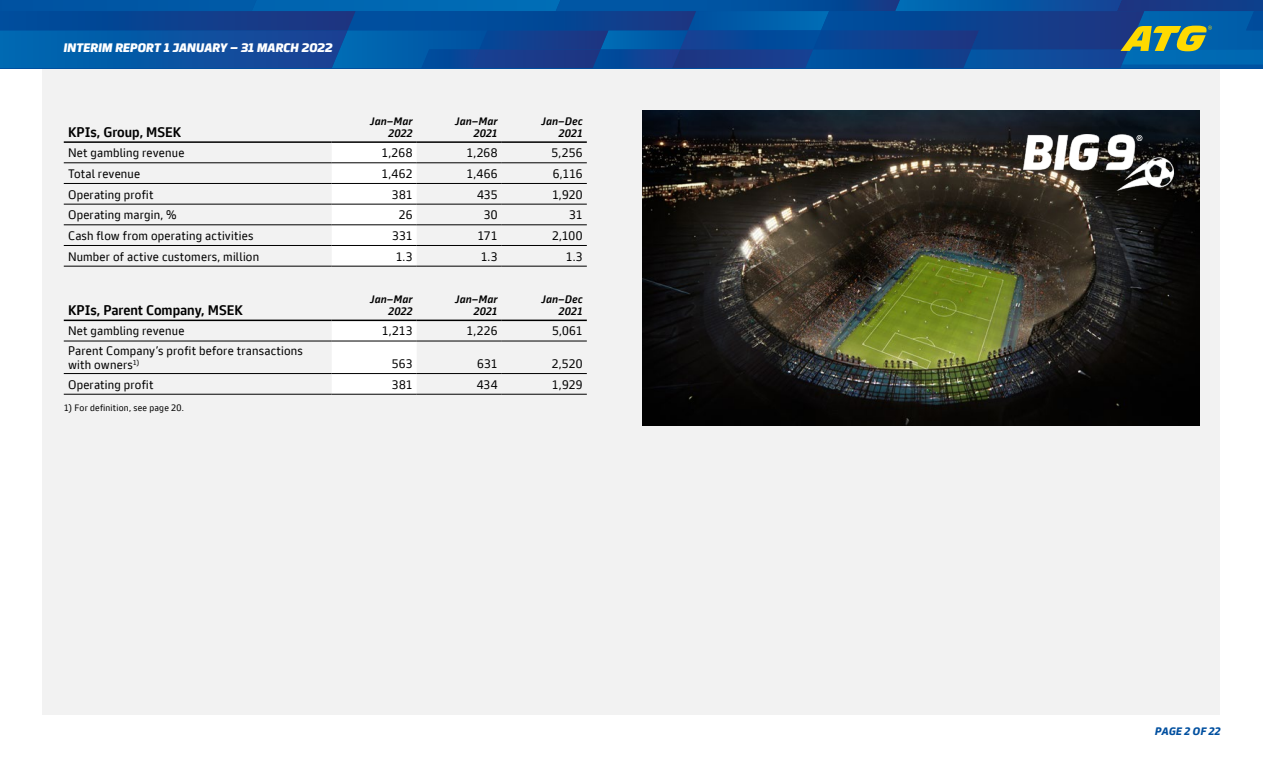
<style>
.page{position:relative;width:1263px;height:766px;background:#fff}
.page>*{position:absolute;margin:0;border:0;box-sizing:border-box;transform-origin:0 0}
.Topp_vänster{font:700 13.5px "ATG Text Office";color:#000}
.Tabell_bröd{font:12px/14.4px "ATG Text Office";letter-spacing:.015em;color:#000}
.Tabell_siffra{font:12px "ATG Text Office";letter-spacing:.025em;color:#000}
.t1{font:12px "ATG Rubrik Office";letter-spacing:.005em;color:#fff}
.Topp_höger{font:italic 700 10.5px/12px "ATG Text Office";letter-spacing:.02em;color:#000;text-align:right}
.t2{font:italic 800 10.5px "ATG Text Office";letter-spacing:.02em;color:#004f9f}
.Tabell_fotnot{font:9px "ATG Text Office";letter-spacing:.025em;color:#000}
</style>
<div class="page">
<div style="left:43px;top:64px;width:1177px;height:650px;background:#f2f2f2"></div>
<svg style="left:0;top:0;width:1263px;height:68px;background:#0c4f99"></svg>
<div style="left:332px;top:143px;width:85px;height:123px;background:#fff"></div>
<hr style="left:417px;top:141px;width:85px;height:2px;background:#000">
<hr style="left:332px;top:162px;width:85px;height:1px;background:#000">
<hr style="left:417px;top:162px;width:85px;height:1px;background:#000">
<hr style="left:332px;top:183px;width:85px;height:1px;background:#000">
<hr style="left:417px;top:183px;width:85px;height:1px;background:#000">
<hr style="left:64px;top:204px;width:268px;height:1px;background:#000">
<hr style="left:332px;top:204px;width:85px;height:1px;background:#000">
<hr style="left:417px;top:204px;width:85px;height:1px;background:#000">
<hr style="left:502px;top:162px;width:85px;height:1px;background:#000">
<hr style="left:502px;top:183px;width:85px;height:1px;background:#000">
<hr style="left:502px;top:204px;width:85px;height:1px;background:#000">
<hr style="left:502px;top:224px;width:85px;height:1px;background:#000">
<hr style="left:502px;top:245px;width:85px;height:1px;background:#000">
<hr style="left:64px;top:224px;width:268px;height:1px;background:#000">
<hr style="left:332px;top:224px;width:85px;height:1px;background:#000">
<hr style="left:417px;top:224px;width:85px;height:1px;background:#000">
<hr style="left:64px;top:245px;width:268px;height:1px;background:#000">
<hr style="left:332px;top:245px;width:85px;height:1px;background:#000">
<hr style="left:417px;top:245px;width:85px;height:1px;background:#000">
<hr style="left:417px;top:266px;width:85px;height:1px;background:#000">
<hr style="left:64px;top:162px;width:268px;height:1px;background:#000">
<hr style="left:64px;top:183px;width:268px;height:1px;background:#000">
<hr style="left:332px;top:266px;width:85px;height:1px;background:#000">
<hr style="left:502px;top:266px;width:85px;height:1px;background:#000">
<hr style="left:64px;top:266px;width:268px;height:1px;background:#000">
<hr style="left:502px;top:141px;width:85px;height:2px;background:#000">
<hr style="left:332px;top:141px;width:85px;height:2px;background:#000">
<hr style="left:64px;top:141px;width:268px;height:2px;background:#000">
<div style="left:332px;top:321px;width:85px;height:73px;background:#fff"></div>
<hr style="left:64px;top:319px;width:268px;height:2px;background:#000">
<hr style="left:417px;top:319px;width:85px;height:2px;background:#000">
<hr style="left:332px;top:340px;width:85px;height:1px;background:#000">
<hr style="left:64px;top:340px;width:268px;height:1px;background:#000">
<hr style="left:417px;top:340px;width:85px;height:1px;background:#000">
<hr style="left:502px;top:340px;width:85px;height:1px;background:#000">
<hr style="left:64px;top:373px;width:268px;height:1px;background:#000">
<hr style="left:332px;top:373px;width:85px;height:1px;background:#000">
<hr style="left:417px;top:373px;width:85px;height:1px;background:#000">
<hr style="left:502px;top:373px;width:85px;height:1px;background:#000">
<hr style="left:64px;top:394px;width:268px;height:1px;background:#000">
<hr style="left:417px;top:394px;width:85px;height:1px;background:#000">
<hr style="left:332px;top:394px;width:85px;height:1px;background:#000">
<hr style="left:502px;top:394px;width:85px;height:1px;background:#000">
<hr style="left:502px;top:319px;width:85px;height:2px;background:#000">
<hr style="left:332px;top:319px;width:85px;height:2px;background:#000">
<img style="left:642px;top:111px;width:557px;height:314px">
<img style="left:1023px;top:135px;width:151px;height:55px">
<p class="t1" style="left:64px;top:41px;width:270px">INTERIM REPORT 1 JANUARY – 31 MARCH 2022</p>
<p class="Topp_vänster" style="left:68px;top:123px;width:115px">KPIs, Group, MSEK</p>
<p class="Topp_höger" style="left:370px;top:115px;width:44px">Jan–Mar<br>2022</p>
<p class="Topp_höger" style="left:455px;top:115px;width:44px">Jan–Mar<br>2021</p>
<p class="Topp_höger" style="left:541px;top:115px;width:43px">Jan–Dec<br>2021</p>
<p class="Tabell_bröd" style="left:68px;top:146px;width:118px">Net gambling revenue</p>
<p class="Tabell_siffra" style="left:381px;top:146px;width:33px">1,268</p>
<p class="Tabell_bröd" style="left:466px;top:146px;width:33px">1,268</p>
<p class="Tabell_siffra" style="left:552px;top:146px;width:32px">5,256</p>
<p class="Tabell_bröd" style="left:68px;top:166px;width:74px">Total revenue</p>
<p class="Tabell_siffra" style="left:381px;top:166px;width:32px">1,462</p>
<p class="Tabell_bröd" style="left:466px;top:166px;width:33px">1,466</p>
<p class="Tabell_siffra" style="left:553px;top:166px;width:31px">6,116</p>
<p class="Tabell_bröd" style="left:68px;top:187px;width:87px">Operating profit</p>
<p class="Tabell_siffra" style="left:392px;top:187px;width:22px">381</p>
<p class="Tabell_bröd" style="left:477px;top:187px;width:22px">435</p>
<p class="Tabell_siffra" style="left:552px;top:187px;width:32px">1,920</p>
<p class="Tabell_bröd" style="left:68px;top:208px;width:110px">Operating margin, %</p>
<p class="Tabell_siffra" style="left:399px;top:208px;width:15px">26</p>
<p class="Tabell_bröd" style="left:484px;top:208px;width:15px">30</p>
<p class="Tabell_siffra" style="left:569px;top:208px;width:15px">31</p>
<p class="Tabell_bröd" style="left:68px;top:228px;width:187px">Cash flow from operating activities</p>
<p class="Tabell_siffra" style="left:392px;top:228px;width:22px">331</p>
<p class="Tabell_bröd" style="left:477px;top:228px;width:22px">171</p>
<p class="Tabell_siffra" style="left:552px;top:228px;width:32px">2,100</p>
<p class="Tabell_bröd" style="left:68px;top:249px;width:193px">Number of active customers, million</p>
<p class="Tabell_siffra" style="left:396px;top:249px;width:18px">1.3</p>
<p class="Tabell_bröd" style="left:481px;top:249px;width:18px">1.3</p>
<p class="Tabell_siffra" style="left:566px;top:249px;width:18px">1.3</p>
<p class="Topp_vänster" style="left:68px;top:302px;width:176px">KPIs, Parent Company, MSEK</p>
<p class="Topp_höger" style="left:370px;top:293px;width:44px">Jan–Mar<br>2022</p>
<p class="Topp_höger" style="left:455px;top:293px;width:44px">Jan–Mar<br>2021</p>
<p class="Topp_höger" style="left:541px;top:293px;width:43px">Jan–Dec<br>2021</p>
<p class="Tabell_bröd" style="left:68px;top:324px;width:118px">Net gambling revenue</p>
<p class="Tabell_siffra" style="left:382px;top:324px;width:32px">1,213</p>
<p class="Tabell_bröd" style="left:467px;top:324px;width:32px">1,226</p>
<p class="Tabell_siffra" style="left:552px;top:324px;width:32px">5,061</p>
<p class="Tabell_bröd" style="left:68px;top:343px;width:236px">Parent Company’s profit before transactions with owners<sup>1)</sup></p>
<p class="Tabell_siffra" style="left:392px;top:356px;width:22px">563</p>
<p class="Tabell_siffra" style="left:477px;top:356px;width:22px">631</p>
<p class="Tabell_siffra" style="left:552px;top:356px;width:32px">2,520</p>
<p class="Tabell_bröd" style="left:68px;top:377px;width:87px">Operating profit</p>
<p class="Tabell_siffra" style="left:392px;top:377px;width:22px">381</p>
<p class="Tabell_bröd" style="left:477px;top:377px;width:22px">434</p>
<p class="Tabell_siffra" style="left:552px;top:377px;width:32px">1,929</p>
<p class="Tabell_fotnot" style="left:64px;top:402px;width:122px">1) For definition, see page 20.</p>
<p class="t2" style="left:1155px;top:724px;width:67px">PAGE 2 OF 22</p>
</div>
